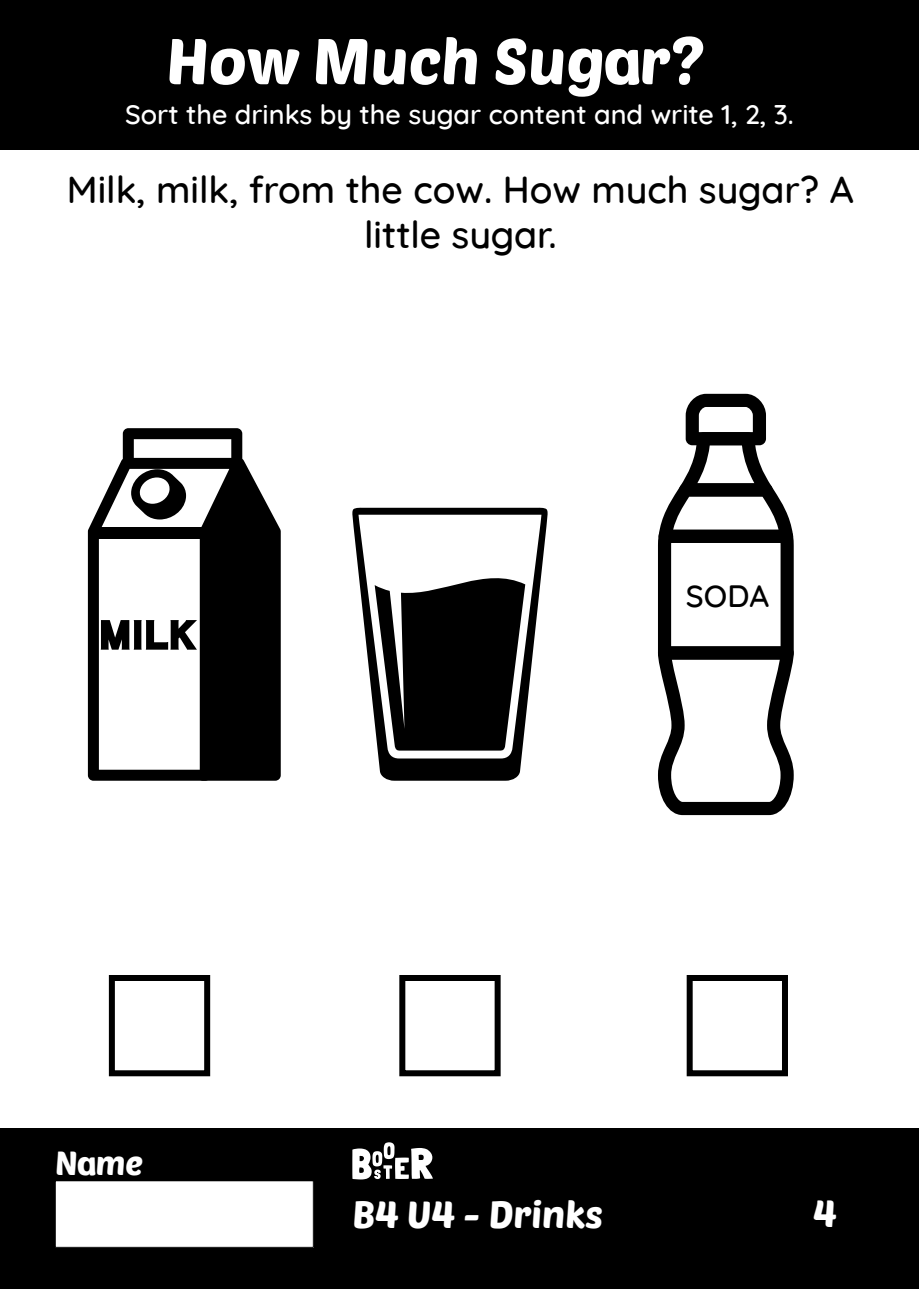
<style>
.page{position:relative;width:919px;height:1289px;background:#fff}
.page>*{position:absolute;margin:0;border:0;box-sizing:border-box;transform-origin:0 0}
.t1{font:63.75px "Poetsen One";color:#fff}
.t2{font:500 37.5px/45px "Quicksand";color:#000;text-align:center}
.t3{font:37.5px "Poetsen One";color:#fff}
.t4{font:33px "Poetsen One";color:#fff}
.t5{font:500 30.9px "Quicksand";color:#000}
.t6{font:500 27px "Quicksand";color:#fff}
</style>
<div class="page">
<div style="left:0;top:0;width:918px;height:150px;background:#000"></div>
<div style="left:0;top:1128px;width:918px;height:160px;background:#000"></div>
<div style="left:55px;top:1180px;width:258px;height:67px;background:#fff"></div>
<div style="left:55px;top:1180px;width:258px;height:67px;border:1px solid #000"></div>
<svg style="left:352px;top:1142px;width:81px;height:37px"></svg>
<svg style="left:88px;top:520px;width:5px;height:260px"></svg>
<svg style="left:93px;top:428px;width:188px;height:352px"></svg>
<svg style="left:352px;top:507px;width:196px;height:273px;fill:#000"></svg>
<svg style="left:658px;top:394px;width:135px;height:421px"></svg>
<div style="left:109px;top:975px;width:101px;height:101px;border:6px solid #000"></div>
<div style="left:399px;top:975px;width:101px;height:101px;border:6px solid #000"></div>
<div style="left:686px;top:975px;width:102px;height:101px;border:6px solid #000"></div>
<h1 class="t1" style="left:166px;top:20px;width:539px">How Much Sugar?</h1>
<p class="t6" style="left:125px;top:98px;width:670px">Sort the drinks by the sugar content and write 1, 2, 3.</p>
<p class="t2" style="left:67px;top:168px;width:788px">Milk, milk, from the cow. How much sugar? A little sugar.</p>
<p class="t5" style="left:685px;top:577px;width:85px">SODA</p>
<p class="t4" style="left:55px;top:1141px;width:89px">Name</p>
<p class="t3" style="left:352px;top:1190px;width:252px">B4 U4 - Drinks</p>
<p class="t3" style="left:813px;top:1189px;width:25px">4</p>
</div>
